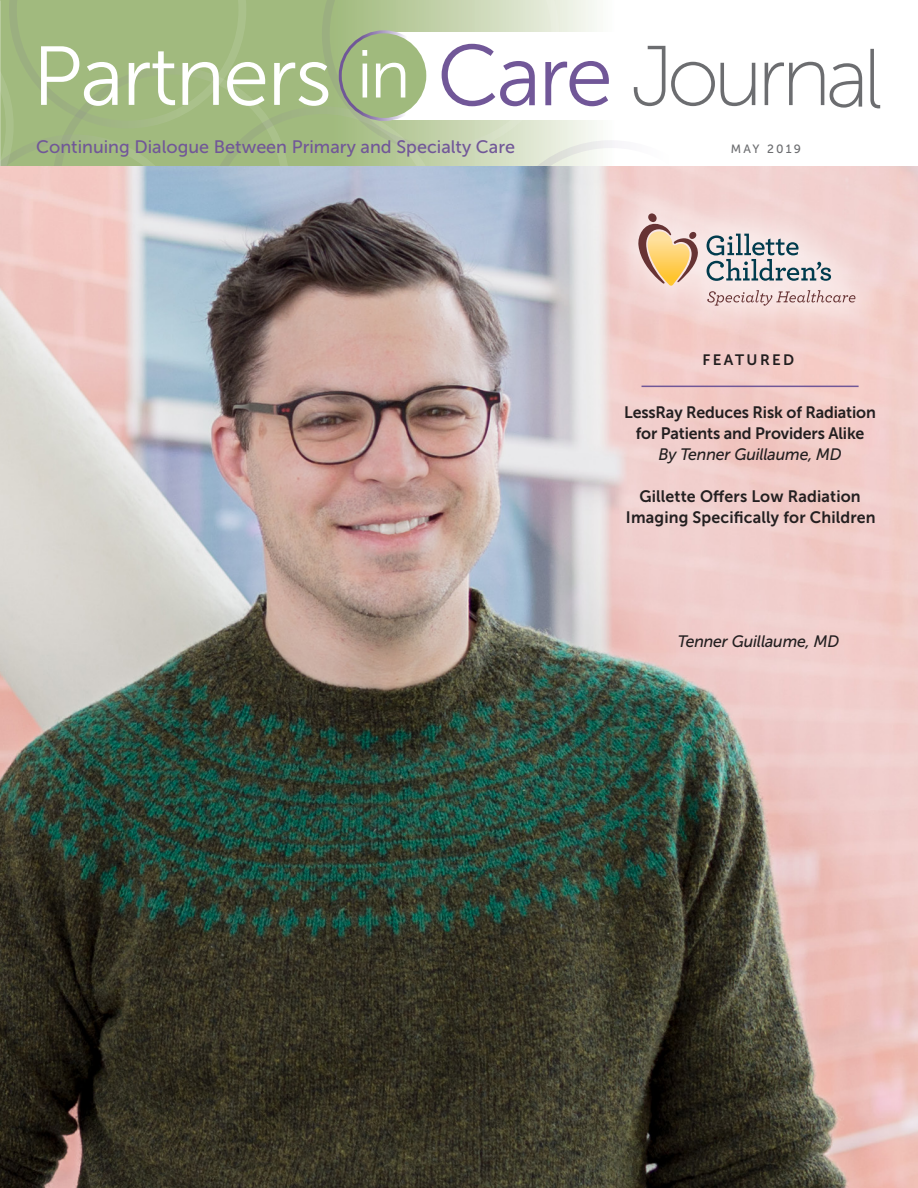
<style>
.page{position:relative;width:918px;height:1188px;background:#fff}
.page>*{position:absolute;margin:0;border:0;box-sizing:border-box;transform-origin:0 0}
.t1{font:18px "Museo Sans 500";color:#715798}
.t2{font:16.5px/21px "Museo Sans 700";letter-spacing:-.01em;color:#231f20;text-align:center}
.t3{font:16.5px/21px "Museo Sans 700";letter-spacing:.01em;color:#231f20;text-align:center}
.t4{font:italic 16.5px "Museo Sans 500";letter-spacing:-.01em;color:#231f20}
.t5{font:15px "Museo Sans 700";letter-spacing:.16em;color:#231f20}
.t6{font:12px "Museo Sans 500";letter-spacing:.18em;color:#6c6d70}
</style>
<div class="page">
<svg style="left:265px;top:0;width:332px;height:166px;background:#bacb9f"></svg>
<svg style="left:0;top:0;width:265px;height:166px;background:#a8be89"></svg>
<svg style="left:274px;top:0;width:335px;height:153px"></svg>
<svg style="left:634px;top:46px;width:31px;height:60px"></svg>
<svg style="left:671px;top:62px;width:84px;height:44px"></svg>
<svg style="left:765px;top:62px;width:59px;height:43px"></svg>
<svg style="left:830px;top:63px;width:32px;height:45px"></svg>
<svg style="left:870px;top:49px;width:10px;height:59px"></svg>
<img style="left:0;top:166px;width:918px;height:1022px">
<hr style="left:642px;top:386px;width:217px;height:1px;background:#715798">
<div style="left:601px;top:176px;width:291px;height:167px;background:#fff;opacity:.53"></div>
<div style="left:648px;top:213px;width:9px;height:9px;background:#673334;border-radius:4px"></div>
<svg style="left:638px;top:224px;width:60px;height:62px;background:#dbb78f"></svg>
<svg style="left:707px;top:290px;width:148px;height:16px;background:#ddc3c2"></svg>
<svg style="left:707px;top:234px;width:124px;height:47px;background:#babbbf"></svg>
<p class="t1" style="left:36px;top:137px;width:480px">Continuing Dialogue Between Primary and Specialty Care</p>
<p class="t6" style="left:731px;top:142px;width:72px">MAY 2019</p>
<p class="t5" style="left:702px;top:351px;width:93px">FEATURED</p>
<p class="t2" style="left:624px;top:402px;width:253px">LessRay Reduces Risk of Radiation for Patients and Providers Alike</p>
<p class="t4" style="left:658px;top:445px;width:185px">By Tenner Guillaume, MD</p>
<p class="t3" style="left:626px;top:486px;width:251px">Gillette Offers Low Radiation<br>Imaging Specifically for Children</p>
<p class="t4" style="left:678px;top:632px;width:163px">Tenner Guillaume, MD</p>
</div>
